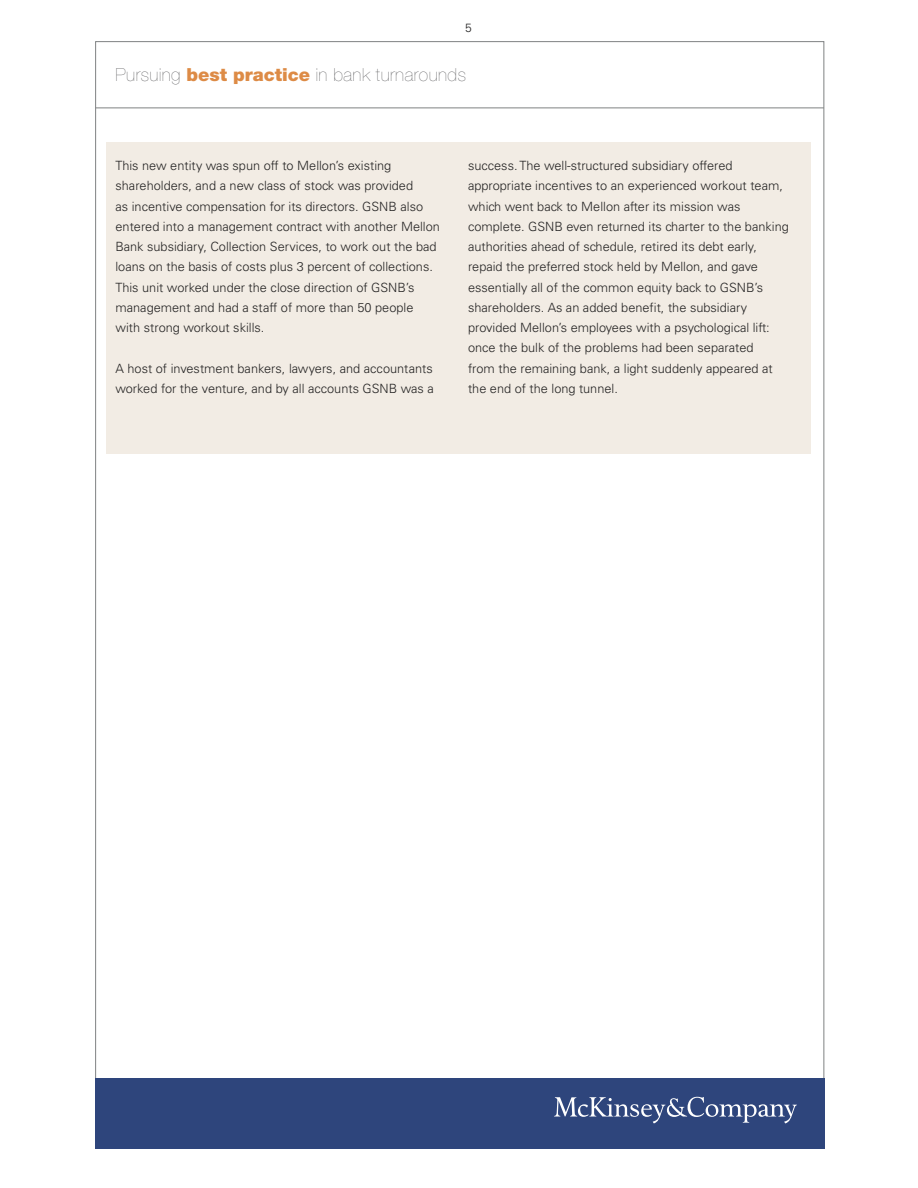
<style>
.page{position:relative;width:918px;height:1188px;background:#fff}
.page>*{position:absolute;margin:0;border:0;box-sizing:border-box;transform-origin:0 0}
.t1{font:200 18px "Helvetica Neue";letter-spacing:.025em;color:#545456}
.Text{font:300 12.75px/20.2px "Univers";color:#252424}
.t2{font:300 12px "Univers";color:#252424}
.s1{font-weight:900;color:#dd8b46}
</style>
<div class="page">
<hr style="left:96px;top:108px;width:728px;height:1px;background:#808283">
<div style="left:106px;top:142px;width:706px;height:312px;background:#f2ece4"></div>
<div style="left:95px;top:1079px;width:729px;height:69px;background:#2e457c"></div>
<svg style="left:554px;top:1097px;width:243px;height:26px"></svg>
<p class="t2" style="left:465px;top:21px;width:8px">5</p>
<h1 class="t1" style="left:116px;top:64px;width:352px">Pursuing <span class="s1">best practice</span> in bank turnarounds</h1>
<p class="Text" style="left:116px;top:155px;width:326px">This new entity was spun off to Mellon’s existing shareholders, and a new class of stock was provided<br>as incentive compensation for its directors. GSNB also entered into a management contract with another Mellon Bank subsidiary, Collection Services, to work out the bad loans on the basis of costs plus 3 percent of collections.<br>This unit worked under the close direction of GSNB’s management and had a staff of more than 50 people with strong workout skills.</p>
<p class="Text" style="left:116px;top:358px;width:320px">A host of investment bankers, lawyers, and accountants worked for the venture, and by all accounts GSNB was a</p>
<p class="Text" style="left:468px;top:155px;width:322px">success. The well-structured subsidiary offered appropriate incentives to an experienced workout team, which went back to Mellon after its mission was complete. GSNB even returned its charter to the banking authorities ahead of schedule, retired its debt early, repaid the preferred stock held by Mellon, and gave essentially all of the common equity back to GSNB’s shareholders. As an added benefit, the subsidiary provided Mellon’s employees with a psychological lift: once the bulk of the problems had been separated<br>from the remaining bank, a light suddenly appeared at the end of the long tunnel.</p>
</div>
